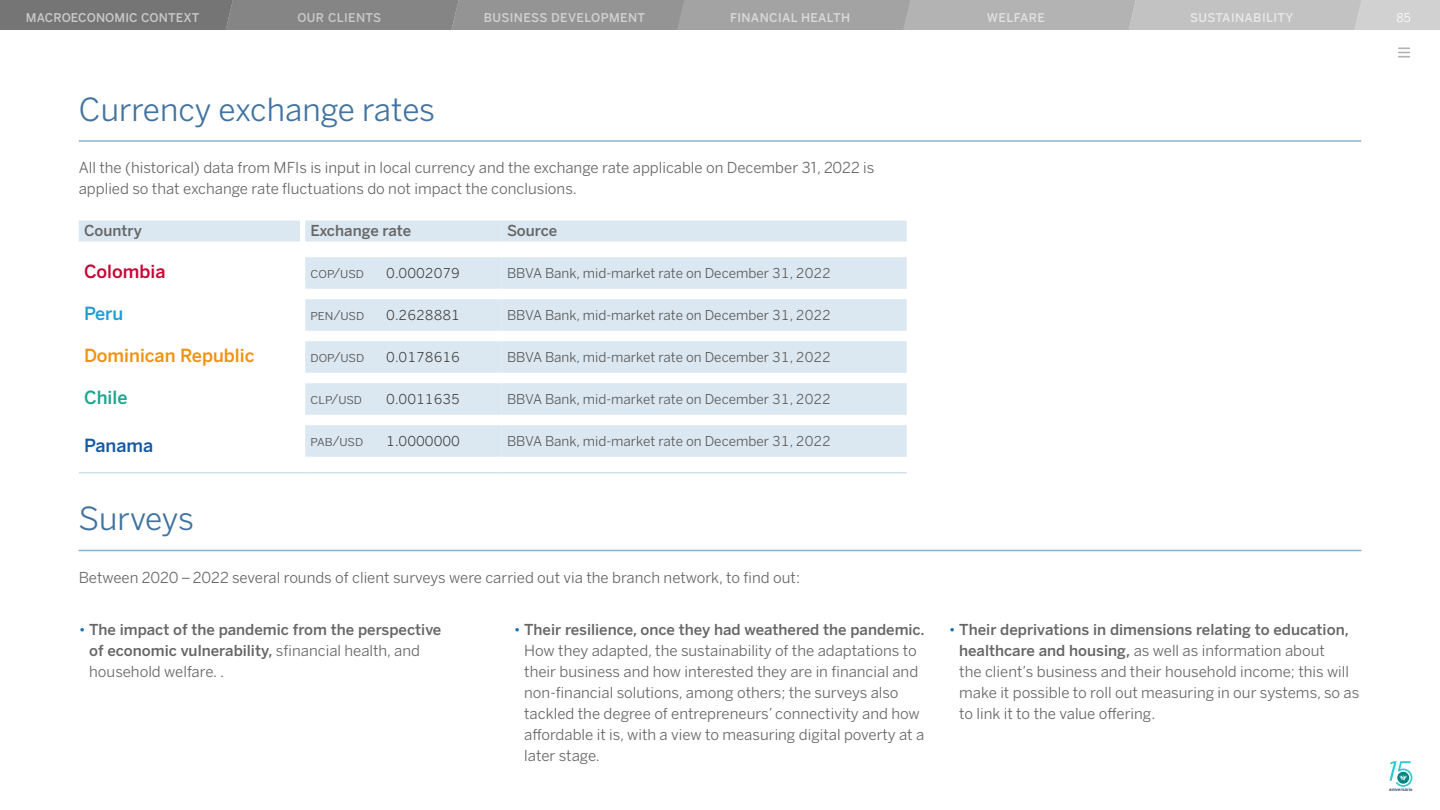
<style>
.page{position:relative;width:1440px;height:810px;background:#fff}
.page>*{position:absolute;margin:0;border:0;box-sizing:border-box;transform-origin:0 0}
.t1{font:31.5px "Benton Sans BBVA";color:#4073a0}
.t2{font:500 18px "Benton Sans BBVA";color:#f2910d}
.t3{font:500 18px "Benton Sans BBVA";color:#c70333}
.t4{font:500 18px "Benton Sans BBVA";color:#1259a3}
.t5{font:500 18px "Benton Sans BBVA";color:#1aa68f}
.t6{font:500 18px "Benton Sans BBVA";color:#1f9ed4}
.t7{font:15px/21px "Benton Sans BBVA";color:#666}
.t8{font:500 15px/21px "Benton Sans BBVA";color:#666}
.t9{font:13.5px "Benton Sans BBVA";color:#595959}
.t10{font:13.5px "Benton Sans BBVA";color:#414141}
.t11{font:500 12px "Benton Sans BBVA";letter-spacing:.01em;color:#c9c9c9}
.t12{font:500 12px "Benton Sans BBVA";letter-spacing:.03em;color:#d1d1d1}
.t13{font:500 12px "Benton Sans BBVA";letter-spacing:.03em;color:#d9d9d9}
.t14{font:500 12px "Benton Sans BBVA";letter-spacing:.03em;color:#e8e8e8}
.t15{font:500 12px "Benton Sans BBVA";letter-spacing:.03em;color:#c9c9c9}
.t16{font:500 12px "Benton Sans BBVA";letter-spacing:.03em;color:#e0e0e0}
.t17{font:12px "Benton Sans BBVA";color:#fff}
.t18{font:500 4.43px "Benton Sans BBVA";color:#1c3764}
.s1{color:#1973b8}
.s2{font-weight:500}
.s3{font-weight:400;color:#1973b8}
.s4{font-weight:400}
</style>
<div class="page">
<svg style="left:1399px;top:47px;width:10px;height:11px"></svg>
<svg style="left:1389px;top:761px;width:23px;height:26px"></svg>
<svg style="left:0;top:0;width:1440px;height:30px;background:#9e9e9e"></svg>
<div style="left:79px;top:220px;width:221px;height:22px;background:#dce8f1"></div>
<div style="left:305px;top:220px;width:197px;height:22px;background:#dce8f1"></div>
<div style="left:502px;top:220px;width:405px;height:22px;background:#dce8f1"></div>
<div style="left:305px;top:257px;width:197px;height:32px;background:#dce8f1"></div>
<div style="left:305px;top:299px;width:197px;height:32px;background:#dce8f1"></div>
<div style="left:305px;top:341px;width:197px;height:32px;background:#dce8f1"></div>
<div style="left:305px;top:383px;width:197px;height:32px;background:#dce8f1"></div>
<div style="left:305px;top:425px;width:197px;height:32px;background:#dce8f1"></div>
<hr style="left:305px;top:472px;width:197px;height:1px;background:#b9d1e4">
<div style="left:502px;top:257px;width:405px;height:32px;background:#dce8f1"></div>
<div style="left:502px;top:299px;width:405px;height:32px;background:#dce8f1"></div>
<div style="left:502px;top:341px;width:405px;height:32px;background:#dce8f1"></div>
<div style="left:502px;top:383px;width:405px;height:32px;background:#dce8f1"></div>
<div style="left:502px;top:425px;width:405px;height:32px;background:#dce8f1"></div>
<hr style="left:502px;top:472px;width:405px;height:1px;background:#b9d1e4">
<hr style="left:79px;top:472px;width:226px;height:1px;background:#b9d1e4">
<hr style="left:79px;top:140px;width:1282px;height:2px;background:#89b1d2">
<hr style="left:79px;top:550px;width:1282px;height:1px;background:#89b1d2">
<p class="t11" style="left:26px;top:10px;width:175px">MACROECONOMIC CONTEXT</p>
<p class="t15" style="left:298px;top:10px;width:85px">OUR CLIENTS</p>
<p class="t12" style="left:484px;top:10px;width:163px">BUSINESS DEVELOPMENT</p>
<p class="t13" style="left:730px;top:10px;width:122px">FINANCIAL HEALTH</p>
<p class="t16" style="left:987px;top:10px;width:59px">WELFARE</p>
<p class="t14" style="left:1190px;top:10px;width:105px">SUSTAINABILITY</p>
<p class="t17" style="left:1396px;top:10px;width:16px">85</p>
<h1 class="t1" style="left:79px;top:90px;width:358px">Currency exchange rates</h1>
<p class="t7" style="left:79px;top:157px;width:797px">All the (historical) data from MFIs is input in local currency and the exchange rate applicable on December 31, 2022 is applied so that exchange rate fluctuations do not impact the conclusions.</p>
<p class="t8" style="left:84px;top:220px;width:60px">Country</p>
<p class="t8" style="left:310px;top:220px;width:102px">Exchange rate</p>
<p class="t8" style="left:507px;top:220px;width:52px">Source</p>
<p class="t3" style="left:84px;top:261px;width:83px">Colombia</p>
<p class="t6" style="left:84px;top:303px;width:41px">Peru</p>
<p class="t2" style="left:84px;top:345px;width:172px">Dominican Republic</p>
<p class="t5" style="left:84px;top:387px;width:45px">Chile</p>
<p class="t4" style="left:84px;top:434px;width:71px">Panama</p>
<h1 class="t1" style="left:79px;top:500px;width:117px">Surveys</h1>
<p class="t9" style="left:310px;top:265px;width:55px">COP/USD</p>
<p class="t10" style="left:386px;top:265px;width:75px">0.0002079</p>
<p class="t9" style="left:310px;top:307px;width:55px">PEN/USD</p>
<p class="t10" style="left:386px;top:307px;width:75px">0.2628881</p>
<p class="t9" style="left:310px;top:349px;width:55px">DOP/USD</p>
<p class="t10" style="left:386px;top:349px;width:75px">0.0178616</p>
<p class="t9" style="left:310px;top:391px;width:53px">CLP/USD</p>
<p class="t10" style="left:386px;top:391px;width:75px">0.0011635</p>
<p class="t9" style="left:310px;top:433px;width:54px">PAB/USD</p>
<p class="t10" style="left:386px;top:433px;width:75px">1.0000000</p>
<p class="t9" style="left:507px;top:265px;width:326px">BBVA Bank, mid-market rate on December 31, 2022</p>
<p class="t9" style="left:507px;top:307px;width:326px">BBVA Bank, mid-market rate on December 31, 2022</p>
<p class="t9" style="left:507px;top:349px;width:326px">BBVA Bank, mid-market rate on December 31, 2022</p>
<p class="t9" style="left:507px;top:391px;width:326px">BBVA Bank, mid-market rate on December 31, 2022</p>
<p class="t9" style="left:507px;top:433px;width:326px">BBVA Bank, mid-market rate on December 31, 2022</p>
<p class="t7" style="left:79px;top:567px;width:723px">Between 2020 – 2022 several rounds of client surveys were carried out via the branch network, to find out:</p>
<p class="t7" style="left:524px;top:619px;width:402px;text-indent:-10px"><span class="s1">•</span> <span class="s2">Their resilience, once they had weathered the pandemic.<br></span>How they adapted, the sustainability of the adaptations to their business and how interested they are in financial and non-financial solutions, among others; the surveys also tackled the degree of entrepreneurs’ connectivity and how affordable it is, with a view to measuring digital poverty at a later stage.</p>
<p class="t7" style="left:959px;top:619px;width:402px;text-indent:-10px"><span class="s1">•</span> <span class="s2">Their deprivations in dimensions relating to education, healthcare and housing,</span> as well as information about<br>the client’s business and their household income; this will make it possible to roll out measuring in our systems, so as to link it to the value offering.</p>
<p class="t8" style="left:89px;top:619px;width:354px;text-indent:-10px"><span class="s3">•</span> The impact of the pandemic from the perspective of economic vulnerability, <span class="s4">sfinancial health, and household welfare. .</span></p>
<p class="t18" style="left:1389px;top:787px;width:25px">aniversario</p>
</div>
